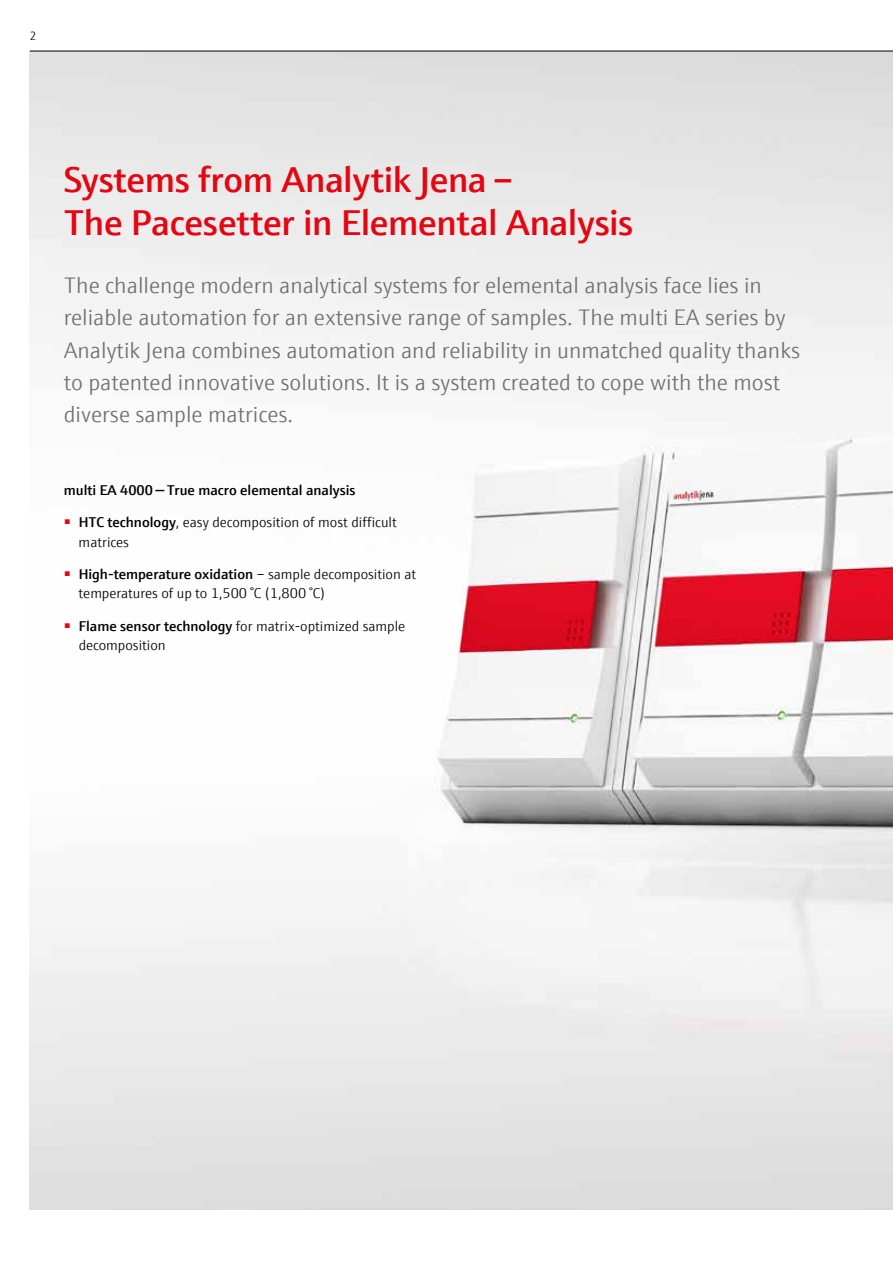
<style>
.page{position:relative;width:893px;height:1263px;background:#fff}
.page>*{position:absolute;margin:0;border:0;box-sizing:border-box;transform-origin:0 0}
.t1{font:600 36px/43.2px "E+H Sans";letter-spacing:-.01em;color:#e30613}
.t2{font:300 22.5px/32.4px "E+H Sans";color:#706f6f}
.t3{font:300 14.25px/19.5px "E+H Sans";color:#000}
.t4{font:600 14.25px "E+H Sans";color:#000}
.t5{font:300 12px "E+H Sans";color:#000}
.s1{font-weight:600}
</style>
<div class="page">
<img style="left:30px;top:52px;width:863px;height:1158px">
<hr style="left:30px;top:51px;width:863px;height:1px;background:#000">
<p class="t5" style="left:30px;top:27px;width:8px">2</p>
<h1 class="t1" style="left:64px;top:155px;width:571px">Systems from Analytik Jena –<br>The Pacesetter in Elemental Analysis</h1>
<p class="t2" style="left:64px;top:267px;width:738px">The challenge modern analytical systems for elemental analysis face lies in reliable automation for an extensive range of samples. The multi EA series by Analytik Jena combines automation and reliability in unmatched quality thanks to patented innovative solutions. It is a system created to cope with the most diverse sample matrices.</p>
<p class="t4" style="left:64px;top:479px;width:293px">multi EA 4000 — True macro elemental analysis</p>
<p class="t3" style="left:79px;top:511px;width:320px;text-indent:-15px"><sup>■</sup> <span class="s1">HTC technology</span>, easy decomposition of most difficult matrices</p>
<p class="t3" style="left:79px;top:563px;width:339px;text-indent:-15px"><sup>■</sup> <span class="s1">High-temperature oxidation</span> – sample decomposition at temperatures of up to 1,500 °C (1,800 °C)</p>
<p class="t3" style="left:79px;top:615px;width:328px;text-indent:-15px"><sup>■</sup> <span class="s1">Flame sensor technology</span> for matrix-optimized sample decomposition</p>
</div>
